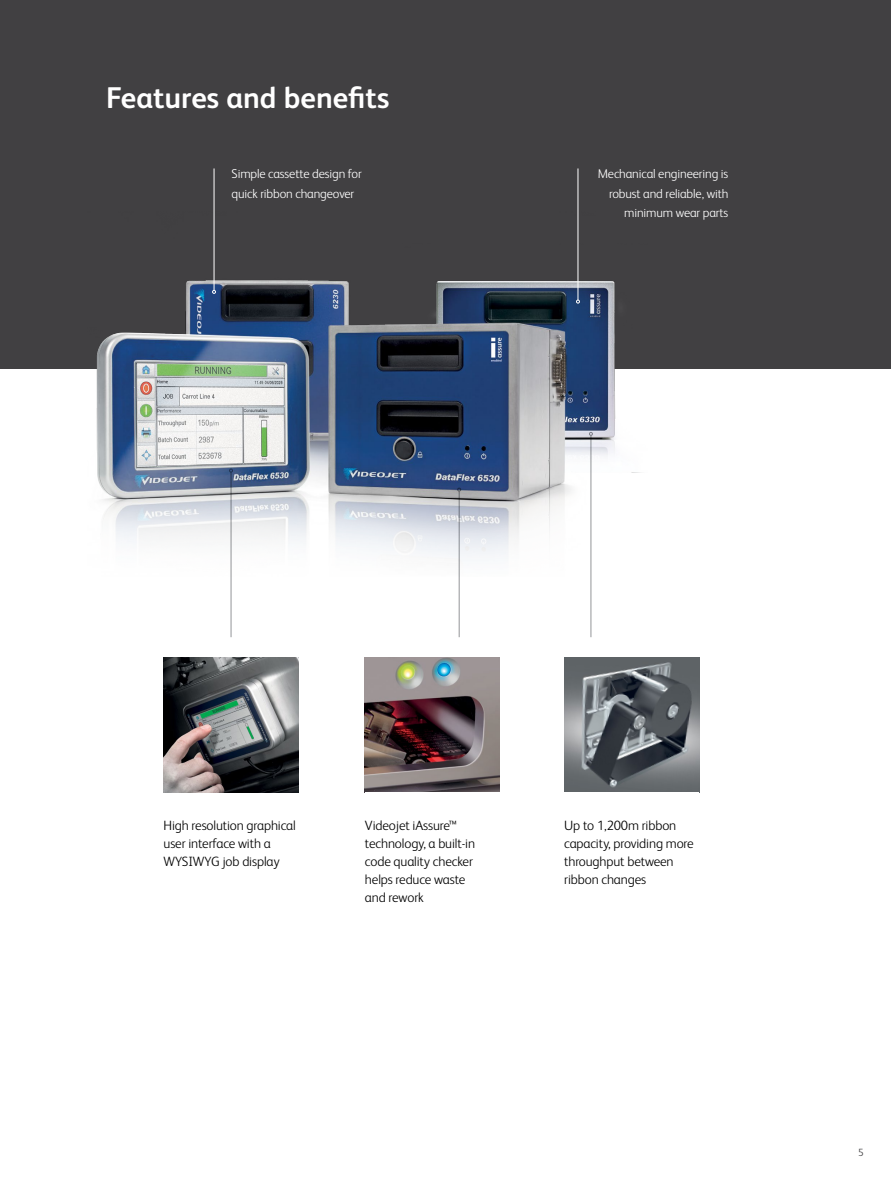
<style>
.page{position:relative;width:891px;height:1188px;background:#fff}
.page>*{position:absolute;margin:0;border:0;box-sizing:border-box;transform-origin:0 0}
.t1{font:700 30px "FS Albert Pro";color:#fff}
.t2{font:300 13.5px/18px "FS Albert Pro";letter-spacing:-.01em;color:#000}
.t3{font:300 12.75px/19.5px "FS Albert Pro";letter-spacing:-.01em;color:#fff;text-align:right}
.t4{font:300 10.5px "FS Albert Pro";color:#414042}
</style>
<div class="page">
<div style="left:0;top:0;width:891px;height:368px;background:#414042"></div>
<img style="left:164px;top:658px;width:135px;height:135px">
<img style="left:364px;top:658px;width:135px;height:135px">
<img style="left:564px;top:658px;width:135px;height:134px">
<img style="left:88px;top:212px;width:566px;height:364px">
<hr style="left:214px;top:168px;width:1px;height:122px;background:#fff">
<svg style="left:212px;top:290px;width:4px;height:4px"></svg>
<hr style="left:578px;top:168px;width:1px;height:132px;background:#fff">
<svg style="left:576px;top:300px;width:4px;height:3px"></svg>
<hr style="left:231px;top:472px;width:1px;height:165px;background:#939598">
<svg style="left:229px;top:469px;width:4px;height:3px"></svg>
<hr style="left:459px;top:491px;width:1px;height:146px;background:#939598">
<svg style="left:457px;top:488px;width:4px;height:4px"></svg>
<hr style="left:591px;top:435px;width:1px;height:202px;background:#939598">
<svg style="left:589px;top:432px;width:4px;height:4px"></svg>
<h1 class="t1" style="left:106px;top:77px;width:285px">Features and benefits</h1>
<p class="t3" style="left:232px;top:163px;width:132px;text-align:left">Simple cassette design for quick ribbon changeover</p>
<p class="t3" style="left:598px;top:163px;width:132px">Mechanical engineering is robust and reliable, with minimum wear parts</p>
<p class="t2" style="left:164px;top:816px;width:134px">High resolution graphical user interface with a<br>WYSIWYG job display</p>
<p class="t2" style="left:365px;top:816px;width:112px">Videojet iAssure™ technology, a built-in code quality checker helps reduce waste and rework</p>
<p class="t2" style="left:564px;top:816px;width:131px">Up to 1,200m ribbon capacity, providing more throughput between ribbon changes</p>
<p class="t4" style="left:858px;top:1145px;width:7px">5</p>
</div>
